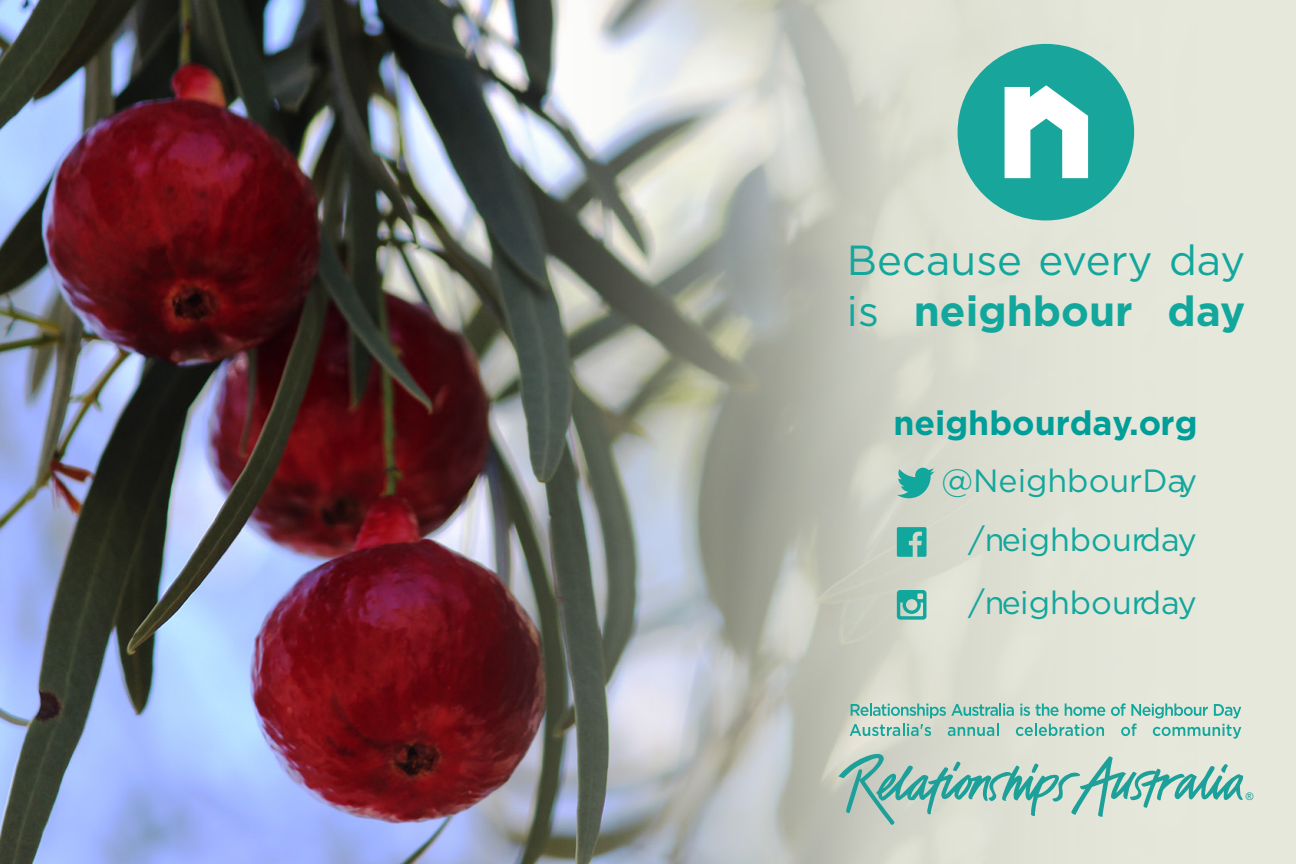
<style>
.page{position:relative;width:1296px;height:864px;background:#fff}
.page>*{position:absolute;margin:0;border:0;box-sizing:border-box;transform-origin:0 0}
.Heading_1{font:42px/50.4px "Gotham";color:#12a79d}
.t1{font:700 33.9px "Gotham";color:#009e99}
.t2{font:32.1px "Gotham";color:#12a79d}
.t3{font:10.5px "Arial";color:#1da099}
.s1{font-weight:700}
</style>
<div class="page">
<img style="left:0;top:0;width:1296px;height:864px">
<svg style="left:897px;top:527px;width:30px;height:30px"></svg>
<svg style="left:897px;top:468px;width:37px;height:30px"></svg>
<svg style="left:897px;top:590px;width:29px;height:30px"></svg>
<svg style="left:851px;top:704px;width:163px;height:14px"></svg>
<svg style="left:1020px;top:704px;width:39px;height:12px"></svg>
<svg style="left:1065px;top:704px;width:40px;height:12px"></svg>
<svg style="left:1111px;top:707px;width:9px;height:9px"></svg>
<svg style="left:1113px;top:703px;width:95px;height:15px"></svg>
<svg style="left:1214px;top:704px;width:27px;height:14px"></svg>
<svg style="left:850px;top:724px;width:81px;height:12px"></svg>
<svg style="left:948px;top:724px;width:51px;height:12px"></svg>
<svg style="left:1016px;top:724px;width:88px;height:12px"></svg>
<svg style="left:1121px;top:727px;width:9px;height:9px"></svg>
<svg style="left:1123px;top:724px;width:14px;height:12px"></svg>
<svg style="left:1153px;top:724px;width:88px;height:15px"></svg>
<div style="left:958px;top:44px;width:176px;height:176px;background:#18a69c;border-radius:50%"></div>
<svg style="left:1005px;top:85px;width:83px;height:93px"></svg>
<svg style="left:838px;top:752px;width:406px;height:75px"></svg>
<p class="Heading_1" style="left:847px;top:234px;width:400px">Because every day is <span class="s1">neighbour day</span></p>
<p class="t1" style="left:893px;top:400px;width:306px">neighbourday.org</p>
<p class="t2" style="left:942px;top:460px;width:257px">@NeighbourDay</p>
<p class="t2" style="left:969px;top:519px;width:230px">/neighbourday</p>
<p class="t2" style="left:969px;top:582px;width:230px">/neighbourday</p>
<p class="t3" style="left:1246px;top:790px;width:9px">®</p>
</div>
